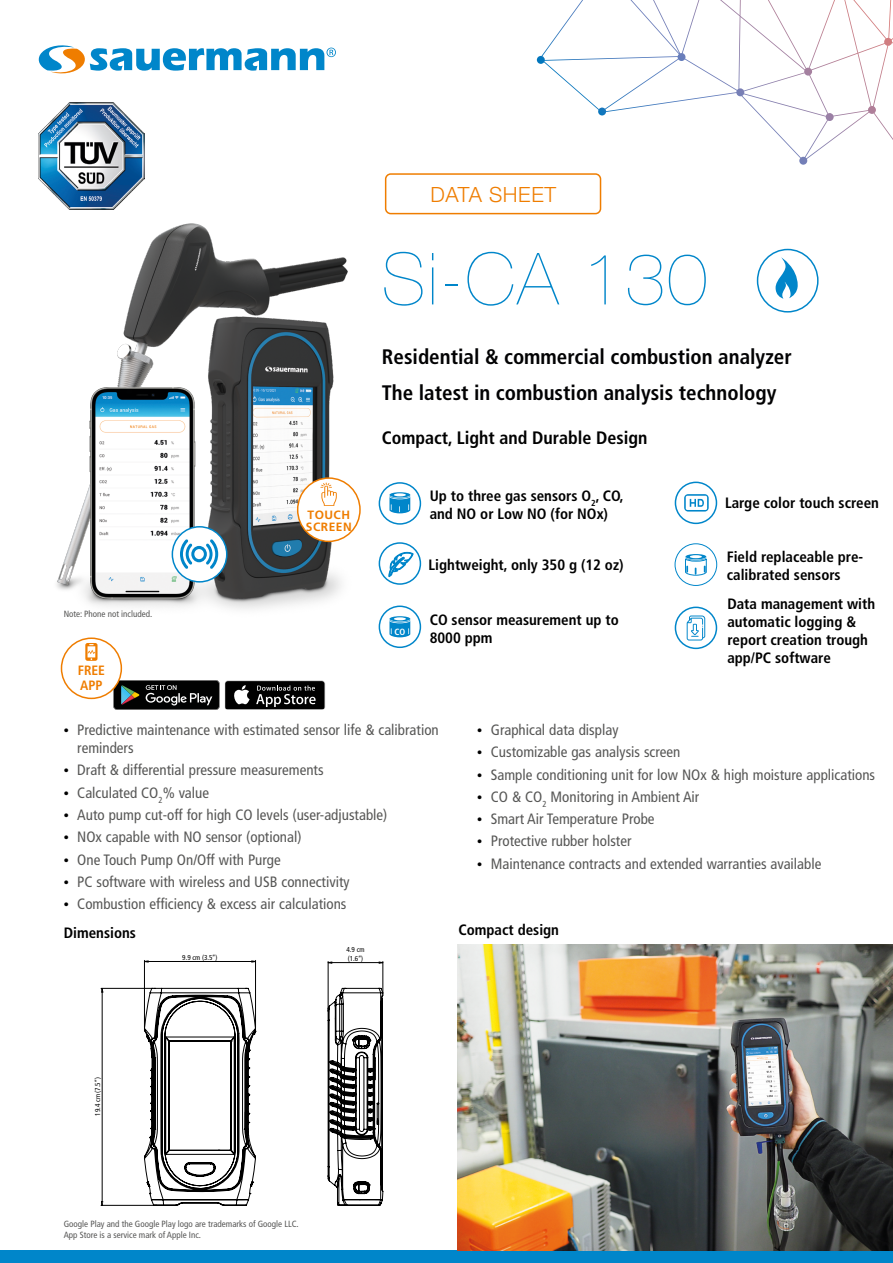
<style>
.page{position:relative;width:893px;height:1263px;background:#fff}
.page>*{position:absolute;margin:0;border:0;box-sizing:border-box;transform-origin:0 0}
.t1{font:200 72px "Helvetica Neue LT Std";letter-spacing:.03em;color:#0086ca}
.t2{font:700 condensed 21px/36px "Frutiger LT Std";color:#020203}
.t3{font:300 21px "Helvetica Neue LT Std";letter-spacing:.03em;color:#ef7d00}
.t4{font:700 condensed 18px "Frutiger LT Std";color:#000}
.t5{font:condensed 15px/18px "Frutiger LT Std";color:#575756}
.t6{font:700 condensed 15px/18px "Frutiger LT Std";color:#000}
.t7{font:700 condensed 13.5px/14.4px "Frutiger LT Std";color:#ef7d00}
.t8{font:700 12px/12px "Frutiger LT Std";letter-spacing:.04em;color:#ef7d00}
.t9{font:condensed 9px/10.5px "Frutiger LT Std";color:#575756}
.t10{font:700 condensed 9px "Frutiger LT Std";color:#fff}
.t11{font:condensed 7.05px/8.6px "Frutiger LT Std";color:#000}
.s1{font-family:"Myriad Pro";font-stretch:normal;font-size:18px;color:#000}
</style>
<div class="page">
<svg style="left:38px;top:45px;width:298px;height:29px"></svg>
<svg style="left:537px;top:0;width:356px;height:165px"></svg>
<div style="left:0;top:1251px;width:893px;height:12px;background:#0086ca"></div>
<svg style="left:113px;top:680px;width:212px;height:30px;background:#363737"></svg>
<div style="left:379px;top:482px;width:42px;height:43px;border:2px solid #0086ca;border-radius:50%"></div>
<svg style="left:389px;top:492px;width:21px;height:21px"></svg>
<div style="left:379px;top:605px;width:42px;height:43px;border:2px solid #0086ca;border-radius:50%"></div>
<svg style="left:389px;top:616px;width:21px;height:21px"></svg>
<div style="left:675px;top:482px;width:42px;height:42px;border:2px solid #0086ca;border-radius:50%"></div>
<svg style="left:684px;top:494px;width:25px;height:17px"></svg>
<hr style="left:101px;top:988px;width:52px;height:1px;background:#000">
<hr style="left:101px;top:1205px;width:52px;height:1px;background:#000">
<hr style="left:383px;top:961px;width:1px;height:33px;background:#000">
<hr style="left:328px;top:961px;width:1px;height:49px;background:#000">
<hr style="left:144px;top:960px;width:1px;height:68px;background:#000">
<hr style="left:255px;top:960px;width:1px;height:68px;background:#000">
<svg style="left:101px;top:989px;width:2px;height:216px"></svg>
<svg style="left:145px;top:961px;width:110px;height:1px"></svg>
<svg style="left:144px;top:988px;width:112px;height:218px"></svg>
<svg style="left:328px;top:962px;width:56px;height:244px"></svg>
<div style="left:385px;top:173px;width:216px;height:41px;border:2px solid #ef7d00;border-radius:5px"></div>
<div style="left:675px;top:607px;width:42px;height:42px;border:2px solid #0086ca;border-radius:50%"></div>
<svg style="left:687px;top:615px;width:18px;height:25px"></svg>
<div style="left:61px;top:638px;width:60px;height:60px;background:#fff;border-radius:50%"></div>
<div style="left:61px;top:637px;width:61px;height:62px;border:2px solid #ef7d00;border-radius:50%"></div>
<svg style="left:85px;top:643px;width:13px;height:18px"></svg>
<img style="left:56px;top:223px;width:301px;height:386px">
<div style="left:379px;top:542px;width:42px;height:43px;border:2px solid #0086ca;border-radius:50%"></div>
<svg style="left:388px;top:552px;width:26px;height:25px"></svg>
<div style="left:757px;top:249px;width:62px;height:64px;border:2px solid #0086ca;border-radius:50%"></div>
<svg style="left:776px;top:257px;width:22px;height:42px"></svg>
<div style="left:675px;top:543px;width:42px;height:43px;border:1px solid #0086ca;border-radius:50%"></div>
<svg style="left:685px;top:554px;width:22px;height:22px"></svg>
<div style="left:172px;top:527px;width:55px;height:55px;background:#fff;border-radius:50%"></div>
<div style="left:172px;top:526px;width:55px;height:57px;border:2px solid #0086ca;border-radius:50%"></div>
<svg style="left:180px;top:539px;width:38px;height:30px"></svg>
<img style="left:457px;top:944px;width:436px;height:306px">
<div style="left:298px;top:478px;width:62px;height:63px;background:#fff;border-radius:50%"></div>
<div style="left:297px;top:477px;width:64px;height:65px;border:2px solid #ef7d00;border-radius:50%"></div>
<svg style="left:320px;top:483px;width:17px;height:23px"></svg>
<img style="left:39px;top:103px;width:106px;height:106px">
<h2 class="t3" style="left:430px;top:182px;width:127px">DATA SHEET</h2>
<h1 class="t1" style="left:382px;top:237px;width:327px">Si-CA 130</h1>
<p class="t9" style="left:64px;top:609px;width:90px">Note: Phone not included.</p>
<p class="t7" style="left:78px;top:663px;width:29px">FREE<br>APP</p>
<p class="t8" style="left:306px;top:508px;width:47px">TOUCH<br>SCREEN</p>
<h2 class="t2" style="left:382px;top:339px;width:411px">Residential &amp; commercial combustion analyzer<br>The latest in combustion analysis technology</h2>
<p class="t4" style="left:382px;top:427px;width:267px">Compact, Light and Durable Design</p>
<p class="t6" style="left:430px;top:487px;width:196px">Up to three gas sensors O<sub>2</sub>, CO, and NO or Low NO (for NOx)</p>
<p class="t6" style="left:725px;top:494px;width:155px">Large color touch screen</p>
<p class="t10" style="left:394px;top:626px;width:12px">CO</p>
<p class="t6" style="left:429px;top:556px;width:196px">Lightweight, only 350 g (12 oz)</p>
<p class="t6" style="left:430px;top:611px;width:191px">CO sensor measurement up to<br>8000 ppm</p>
<p class="t6" style="left:727px;top:547px;width:138px">Field replaceable pre&shy;calibrated sensors</p>
<p class="t6" style="left:727px;top:594px;width:149px">Data management with automatic logging &amp; report creation trough app/PC software</p>
<p class="t5" style="left:77px;top:721px;width:363px;text-indent:-14px"><span class="s1">•</span> Predictive maintenance with estimated sensor life &amp; calibration reminders</p>
<p class="t5" style="left:64px;top:761px;width:261px"><span class="s1">•</span> Draft &amp; differential pressure measurements</p>
<p class="t5" style="left:64px;top:784px;width:147px"><span class="s1">•</span> Calculated CO<sub>2</sub>% value</p>
<p class="t5" style="left:64px;top:806px;width:325px"><span class="s1">•</span> Auto pump cut-off for high CO levels (user-adjustable)</p>
<p class="t5" style="left:64px;top:828px;width:239px"><span class="s1">•</span> NOx capable with NO sensor (optional)</p>
<p class="t5" style="left:64px;top:850px;width:218px"><span class="s1">•</span> One Touch Pump On/Off with Purge</p>
<p class="t5" style="left:64px;top:873px;width:287px"><span class="s1">•</span> PC software with wireless and USB connectivity</p>
<p class="t5" style="left:64px;top:895px;width:284px"><span class="s1">•</span> Combustion efficiency &amp; excess air calculations</p>
<p class="t6" style="left:64px;top:924px;width:74px">Dimensions</p>
<p class="t11" style="left:182px;top:953px;width:37px">9.9 cm (3.5’’)</p>
<p class="t11" style="left:346px;top:945px;width:20px">4.9 cm (1.6’’)</p>
<p class="t5" style="left:477px;top:721px;width:143px"><span class="s1">•</span> Graphical data display</p>
<p class="t5" style="left:477px;top:743px;width:205px"><span class="s1">•</span> Customizable gas analysis screen</p>
<p class="t5" style="left:477px;top:766px;width:399px"><span class="s1">•</span> Sample conditioning unit for low NOx &amp; high moisture applications</p>
<p class="t5" style="left:477px;top:788px;width:224px"><span class="s1">•</span> CO &amp; CO<sub>2</sub> Monitoring in Ambient Air</p>
<p class="t5" style="left:477px;top:810px;width:179px"><span class="s1">•</span> Smart Air Temperature Probe</p>
<p class="t5" style="left:477px;top:832px;width:156px"><span class="s1">•</span> Protective rubber holster</p>
<p class="t5" style="left:477px;top:855px;width:346px"><span class="s1">•</span> Maintenance contracts and extended warranties available</p>
<p class="t6" style="left:458px;top:921px;width:102px">Compact design</p>
<p class="t11" style="left:93px;top:1116px;width:40px;rotate:-90deg">19.4 cm (7.5’’)</p>
<p class="t9" style="left:64px;top:1219px;width:236px">Google Play and the Google Play logo are trademarks of Google LLC.<br>App Store is a service mark of Apple Inc.</p>
</div>
